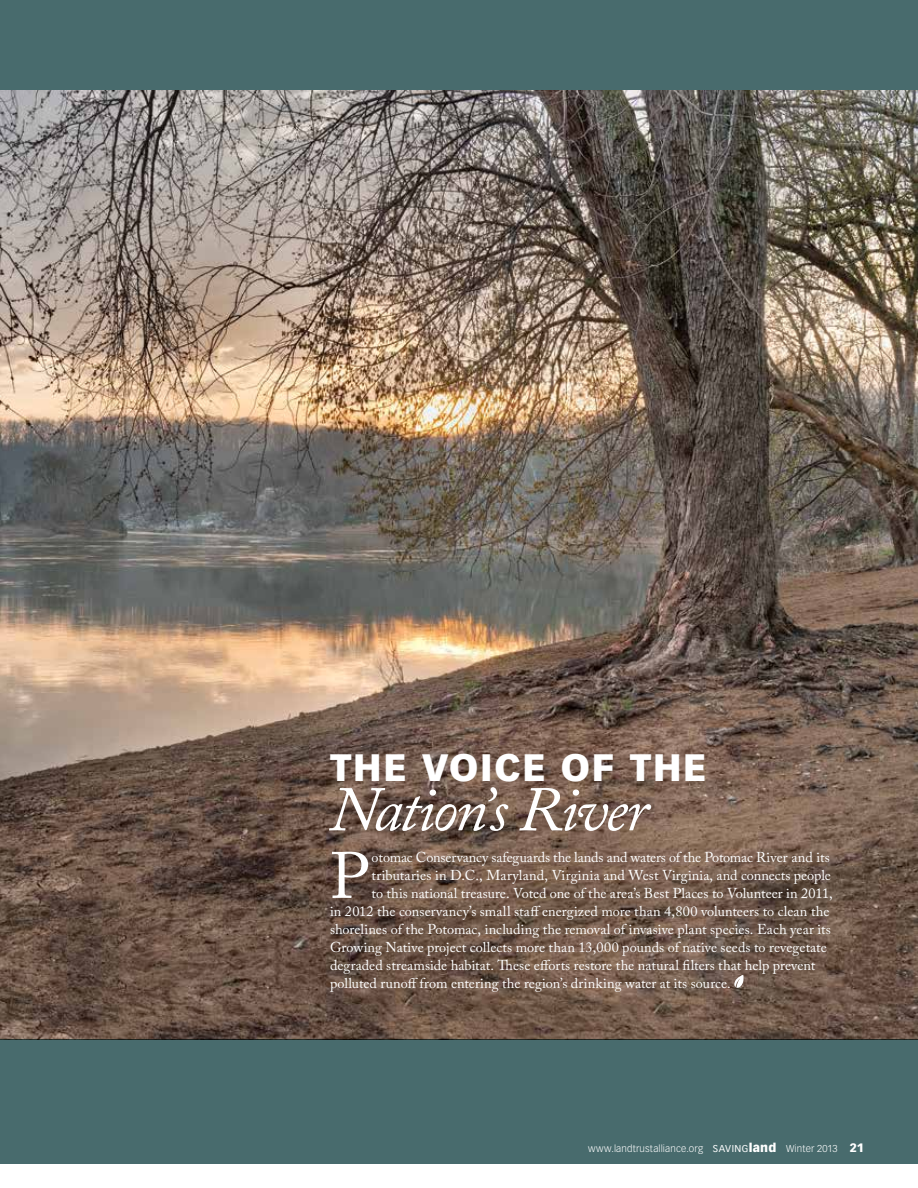
<style>
.page{position:relative;width:918px;height:1188px;background:#fff}
.page>*{position:absolute;margin:0;border:0;box-sizing:border-box;transform-origin:0 0}
.t1{font:64.95px "Adobe Caslon Pro";color:#fff}
.t2{font:italic 63px "Adobe Caslon Pro";letter-spacing:-.04em;color:#fff}
.t3{font:900 37.5px "Vectora LT Std";letter-spacing:.045em;color:#fff}
.t4{font:14.25px "Adobe Caslon Pro";color:#fff}
.t5{font:300 9.75px "Vectora LT Std";letter-spacing:.015em;color:#fff}
.s1{font-weight:400}
.s2{font-weight:900;font-size:12px}
</style>
<div class="page">
<img style="left:0;top:90px;width:918px;height:950px">
<div style="left:0;top:1040px;width:918px;height:124px;background:#486b6d"></div>
<div style="left:0;top:0;width:918px;height:90px;background:#486b6d"></div>
<svg style="left:734px;top:975px;width:10px;height:13px"></svg>
<h3 class="t3" style="left:330px;top:744px;width:378px">THE VOICE OF THE</h3>
<h2 class="t2" style="left:330px;top:772px;width:320px">Nation’s River</h2>
<h1 class="t1" style="left:330px;top:837px;width:41px">P</h1>
<p class="t4" style="left:372px;top:849px;width:460px">otomac Conservancy safeguards the lands and waters of the Potomac River and its</p>
<p class="t4" style="left:372px;top:867px;width:461px">tributaries in D.C., Maryland, Virginia and West Virginia, and connects people</p>
<p class="t4" style="left:372px;top:885px;width:463px">to this national treasure. Voted one of the area’s Best Places to Volunteer in 2011,</p>
<p class="t4" style="left:330px;top:903px;width:501px">in 2012 the conservancy’s small staff energized more than 4,800 volunteers to clean the</p>
<p class="t4" style="left:330px;top:921px;width:502px">shorelines of the Potomac, including the removal of invasive plant species. Each year its</p>
<p class="t4" style="left:330px;top:939px;width:498px">Growing Native project collects more than 13,000 pounds of native seeds to revegetate</p>
<p class="t4" style="left:330px;top:957px;width:487px">degraded streamside habitat. These efforts restore the natural filters that help prevent</p>
<p class="t4" style="left:330px;top:975px;width:402px">polluted runoff from entering the region’s drinking water at its source.</p>
<p class="t5" style="left:588px;top:1143px;width:277px">www.landtrustalliance.org <span class="s1">SAVING</span><span class="s2">LAND</span> Winter 2013 <span class="s2">21</span></p>
</div>
